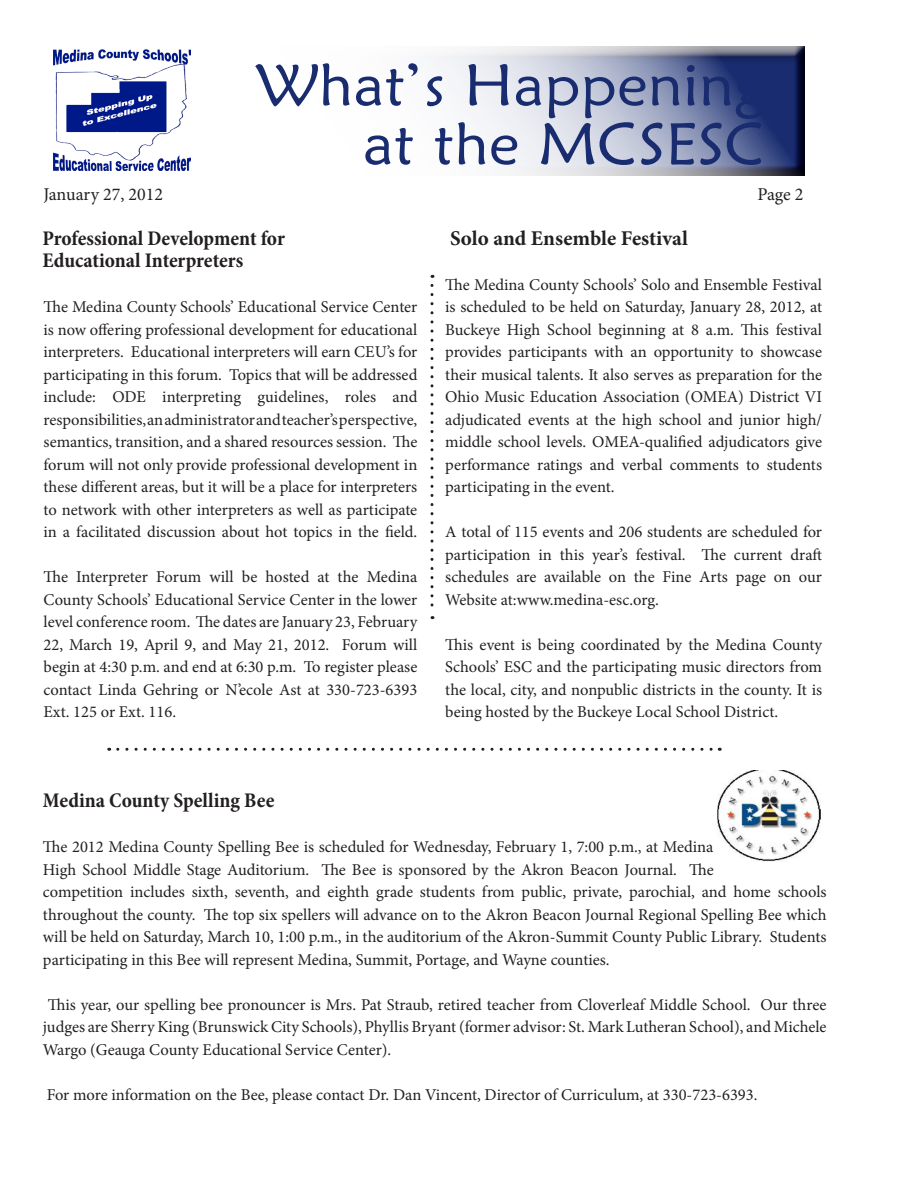
<style>
.page{position:relative;width:918px;height:1188px;background:#fff}
.page>*{position:absolute;margin:0;border:0;box-sizing:border-box;transform-origin:0 0}
.t1{font:58.95px/58.9px "Maiandra GD";letter-spacing:.01em;color:#182c6f;text-align:right;scale:1.04 1}
.t2{font:700 condensed 21px/22.5px "Minion Pro";color:#231f20}
.t3{font:700 21px "Minion Pro";color:#231f20}
.t4{font:18px "Minion Pro";letter-spacing:-.005em;color:#231f20}
.t5{font:16.5px/22.5px "Minion Pro";color:#231f20;text-align:justify}
</style>
<div class="page">
<div style="left:103px;top:46px;width:702px;height:131px;background:#231f20;opacity:.75"></div>
<img style="left:53px;top:49px;width:137px;height:122px">
<svg style="left:118px;top:748px;width:602px;height:3px"></svg>
<img style="left:717px;top:770px;width:103px;height:92px">
<svg style="left:430px;top:285px;width:4px;height:334px"></svg>
<p class="t1" style="left:256px;top:55px;width:491px">What’s Happening at the MCSESC</p>
<p class="t4" style="left:44px;top:182px;width:121px">January 27, 2012</p>
<p class="t4" style="left:757px;top:182px;width:48px">Page 2</p>
<p class="t2" style="left:42px;top:226px;width:244px">Professional Development for<br>Educational Interpreters</p>
<p class="t5" style="left:44px;top:296px;width:375px">The Medina County Schools’ Educational Service Center is now offering professional development for educational interpreters. Educational interpreters will earn CEU’s for participating in this forum. Topics that will be addressed include: ODE interpreting guidelines, roles and responsibilities, an administrator and teacher’s perspective, semantics, transition, and a shared resources session. The forum will not only provide professional development in these different areas, but it will be a place for interpreters to network with other interpreters as well as participate in a facilitated discussion about hot topics in the field.</p>
<p class="t5" style="left:44px;top:566px;width:375px">The Interpreter Forum will be hosted at the Medina County Schools’ Educational Service Center in the lower level conference room. The dates are January 23, February 22, March 19, April 9, and May 21, 2012. Forum will begin at 4:30 p.m. and end at 6:30 p.m. To register please contact Linda Gehring or N’ecole Ast at 330-723-6393<br>Ext. 125 or Ext. 116.</p>
<p class="t3" style="left:450px;top:223px;width:239px">Solo and Ensemble Festival</p>
<p class="t5" style="left:445px;top:273px;width:378px">The Medina County Schools’ Solo and Ensemble Festival is scheduled to be held on Saturday, January 28, 2012, at Buckeye High School beginning at 8 a.m. This festival provides participants with an opportunity to showcase their musical talents. It also serves as preparation for the Ohio Music Education Association (OMEA) District VI adjudicated events at the high school and junior high/ middle school levels. OMEA-qualified adjudicators give performance ratings and verbal comments to students participating in the event.</p>
<p class="t5" style="left:445px;top:521px;width:378px">A total of 115 events and 206 students are scheduled for participation in this year’s festival. The current draft schedules are available on the Fine Arts page on our Website at:www.medina-esc.org.</p>
<p class="t5" style="left:445px;top:633px;width:378px">This event is being coordinated by the Medina County Schools’ ESC and the participating music directors from the local, city, and nonpublic districts in the county. It is being hosted by the Buckeye Local School District.</p>
<p class="t2" style="left:43px;top:789px;width:233px">Medina County Spelling Bee</p>
<p class="t5" style="left:43px;top:836px;width:785px;text-align:left">The 2012 Medina County Spelling Bee is scheduled for Wednesday, February 1, 7:00 p.m., at Medina<br>High School Middle Stage Auditorium. The Bee is sponsored by the Akron Beacon Journal. The<br>competition includes sixth, seventh, and eighth grade students from public, private, parochial, and home schools throughout the county. The top six spellers will advance on to the Akron Beacon Journal Regional Spelling Bee which will be held on Saturday, March 10, 1:00 p.m., in the auditorium of the Akron-Summit County Public Library. Students participating in this Bee will represent Medina, Summit, Portage, and Wayne counties.</p>
<p class="t5" style="left:43px;top:993px;width:785px">This year, our spelling bee pronouncer is Mrs. Pat Straub, retired teacher from Cloverleaf Middle School. Our three judges are Sherry King (Brunswick City Schools), Phyllis Bryant (former advisor: St. Mark Lutheran School), and Michele Wargo (Geauga County Educational Service Center).</p>
<p class="t5" style="left:47px;top:1083px;width:712px">For more information on the Bee, please contact Dr. Dan Vincent, Director of Curriculum, at 330-723-6393.</p>
</div>
